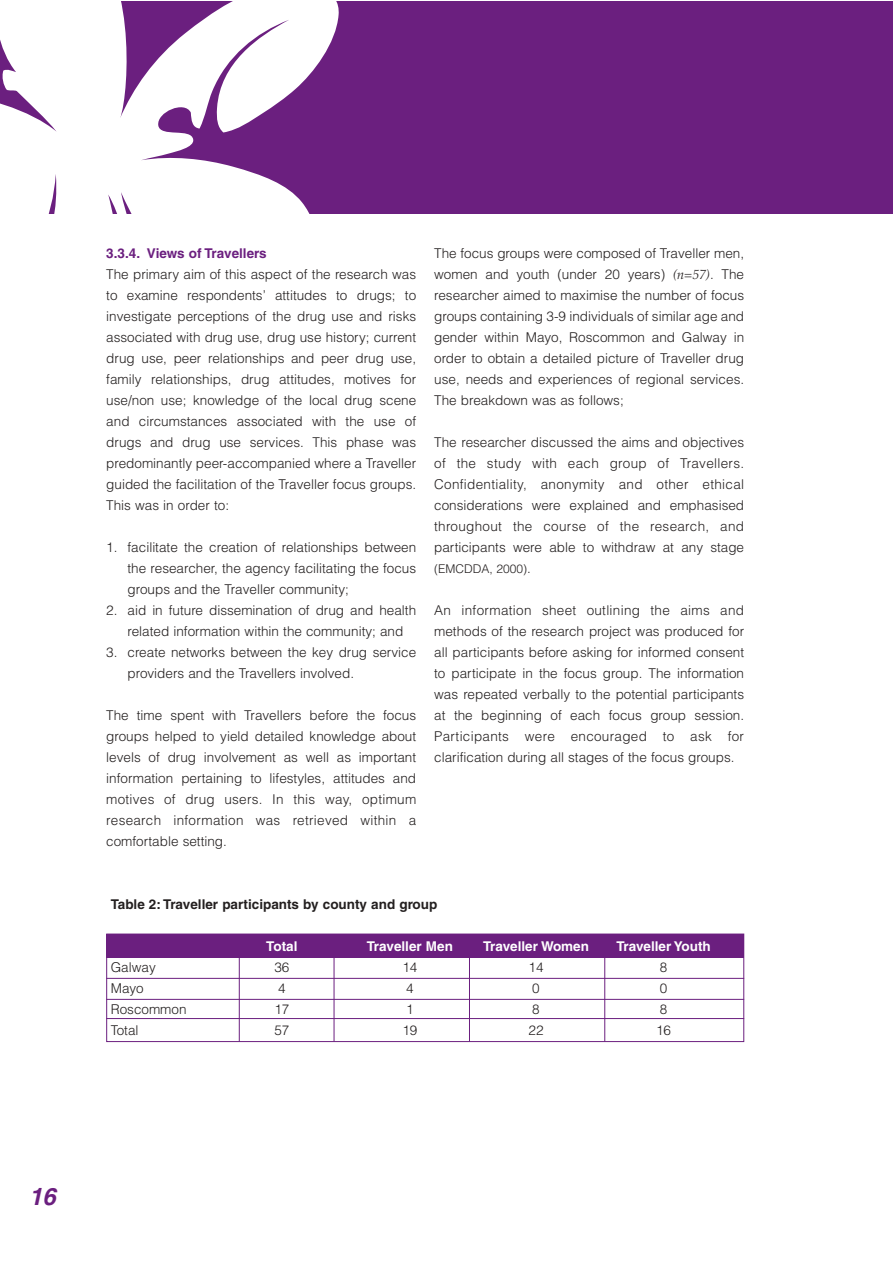
<style>
.page{position:relative;width:893px;height:1263px;background:#fff}
.page>*{position:absolute;margin:0;border:0;box-sizing:border-box;transform-origin:0 0}
.t1{font:italic 700 24px "Helvetica LT";color:#6b1f7f}
.t2{font:300 13.5px/21px "Helvetica LT";color:#231f1f;text-align:justify}
.t3{font:700 13.5px "Helvetica LT";color:#fff}
.t4{font:700 13.5px "Helvetica LT";color:#231f1f}
.t5{font:700 13.5px "Helvetica LT";color:#6b1f7f}
.t6{font:300 12px "Helvetica LT";color:#231f1f}
.s1{font-family:"Palatino LT";font-style:italic}
.s2{font-size:13.5px}
</style>
<div class="page">
<div style="left:0;top:1px;width:893px;height:213px;background:#6b1f7f"></div>
<svg style="left:0;top:1px;width:339px;height:213px;fill:#fff"></svg>
<div style="left:106px;top:934px;width:638px;height:23px;background:#6b1f7f"></div>
<div style="left:106px;top:934px;width:638px;height:108px;border:1px solid #6b1f7f"></div>
<hr style="left:106px;top:978px;width:638px;height:1px;background:#6b1f7f">
<hr style="left:106px;top:999px;width:638px;height:1px;background:#6b1f7f">
<hr style="left:106px;top:1018px;width:638px;height:1px;background:#6b1f7f">
<hr style="left:334px;top:955px;width:1px;height:86px;background:#6b1f7f">
<hr style="left:239px;top:955px;width:1px;height:86px;background:#6b1f7f">
<hr style="left:469px;top:955px;width:1px;height:86px;background:#6b1f7f">
<hr style="left:604px;top:955px;width:1px;height:86px;background:#6b1f7f">
<p class="t5" style="left:106px;top:248px;width:162px">3.3.4. Views of Travellers</p>
<p class="t2" style="left:106px;top:265px;width:311px">The primary aim of this aspect of the research was to examine respondents’ attitudes to drugs; to investigate perceptions of the drug use and risks associated with drug use, drug use history; current drug use, peer relationships and peer drug use, family relationships, drug attitudes, motives for use/non use; knowledge of the local drug scene and circumstances associated with the use of drugs and drug use services. This phase was predominantly peer-accompanied where a Traveller guided the facilitation of the Traveller focus groups.<br>This was in order to:</p>
<p class="t2" style="left:128px;top:538px;width:290px;text-indent:-21px">1. facilitate the creation of relationships between the researcher, the agency facilitating the focus groups and the Traveller community;</p>
<p class="t2" style="left:128px;top:601px;width:290px;text-indent:-21px">2. aid in future dissemination of drug and health related information within the community; and</p>
<p class="t2" style="left:128px;top:643px;width:290px;text-indent:-21px">3. create networks between the key drug service providers and the Travellers involved.</p>
<p class="t2" style="left:106px;top:706px;width:311px">The time spent with Travellers before the focus groups helped to yield detailed knowledge about levels of drug involvement as well as important information pertaining to lifestyles, attitudes and motives of drug users. In this way, optimum research information was retrieved within a comfortable setting.</p>
<p class="t2" style="left:434px;top:244px;width:311px">The focus groups were composed of Traveller men, women and youth (under 20 years) <span class="s1">(n=57)</span>. The researcher aimed to maximise the number of focus groups containing 3-9 individuals of similar age and gender within Mayo, Roscommon and Galway in order to obtain a detailed picture of Traveller drug use, needs and experiences of regional services.<br>The breakdown was as follows;</p>
<p class="t2" style="left:434px;top:433px;width:311px">The researcher discussed the aims and objectives of the study with each group of Travellers.<br>Confidentiality, anonymity and other ethical considerations were explained and emphasised throughout the course of the research, and participants were able to withdraw at any stage</p>
<p class="t6" style="left:434px;top:564px;width:98px">(EMCDDA, 2000)<span class="s2">.</span></p>
<p class="t2" style="left:434px;top:601px;width:311px">An information sheet outlining the aims and methods of the research project was produced for all participants before asking for informed consent to participate in the focus group. The information was repeated verbally to the potential participants at the beginning of each focus group session.<br>Participants were encouraged to ask for clarification during all stages of the focus groups.</p>
<p class="t4" style="left:111px;top:899px;width:328px">Table 2: Traveller participants by county and group</p>
<p class="t3" style="left:266px;top:941px;width:33px">Total</p>
<p class="t3" style="left:367px;top:941px;width:88px">Traveller Men</p>
<p class="t3" style="left:483px;top:941px;width:107px">Traveller Women</p>
<p class="t3" style="left:616px;top:941px;width:96px">Traveller Youth</p>
<p class="t2" style="left:111px;top:958px;width:46px">Galway</p>
<p class="t2" style="left:274px;top:958px;width:17px">36</p>
<p class="t2" style="left:402px;top:958px;width:17px">14</p>
<p class="t2" style="left:528px;top:958px;width:17px">14</p>
<p class="t2" style="left:660px;top:958px;width:9px">8</p>
<p class="t2" style="left:111px;top:979px;width:35px">Mayo</p>
<p class="t2" style="left:278px;top:979px;width:9px">4</p>
<p class="t2" style="left:406px;top:979px;width:9px">4</p>
<p class="t2" style="left:532px;top:979px;width:9px">0</p>
<p class="t2" style="left:660px;top:979px;width:9px">0</p>
<p class="t2" style="left:111px;top:1000px;width:77px">Roscommon</p>
<p class="t2" style="left:274px;top:1000px;width:17px">17</p>
<p class="t2" style="left:406px;top:1000px;width:9px">1</p>
<p class="t2" style="left:532px;top:1000px;width:9px">8</p>
<p class="t2" style="left:660px;top:1000px;width:9px">8</p>
<p class="t2" style="left:111px;top:1021px;width:29px">Total</p>
<p class="t2" style="left:274px;top:1021px;width:17px">57</p>
<p class="t2" style="left:402px;top:1021px;width:17px">19</p>
<p class="t2" style="left:528px;top:1021px;width:17px">22</p>
<p class="t2" style="left:656px;top:1021px;width:17px">16</p>
<h1 class="t1" style="left:29px;top:1187px;width:28px">16</h1>
</div>
